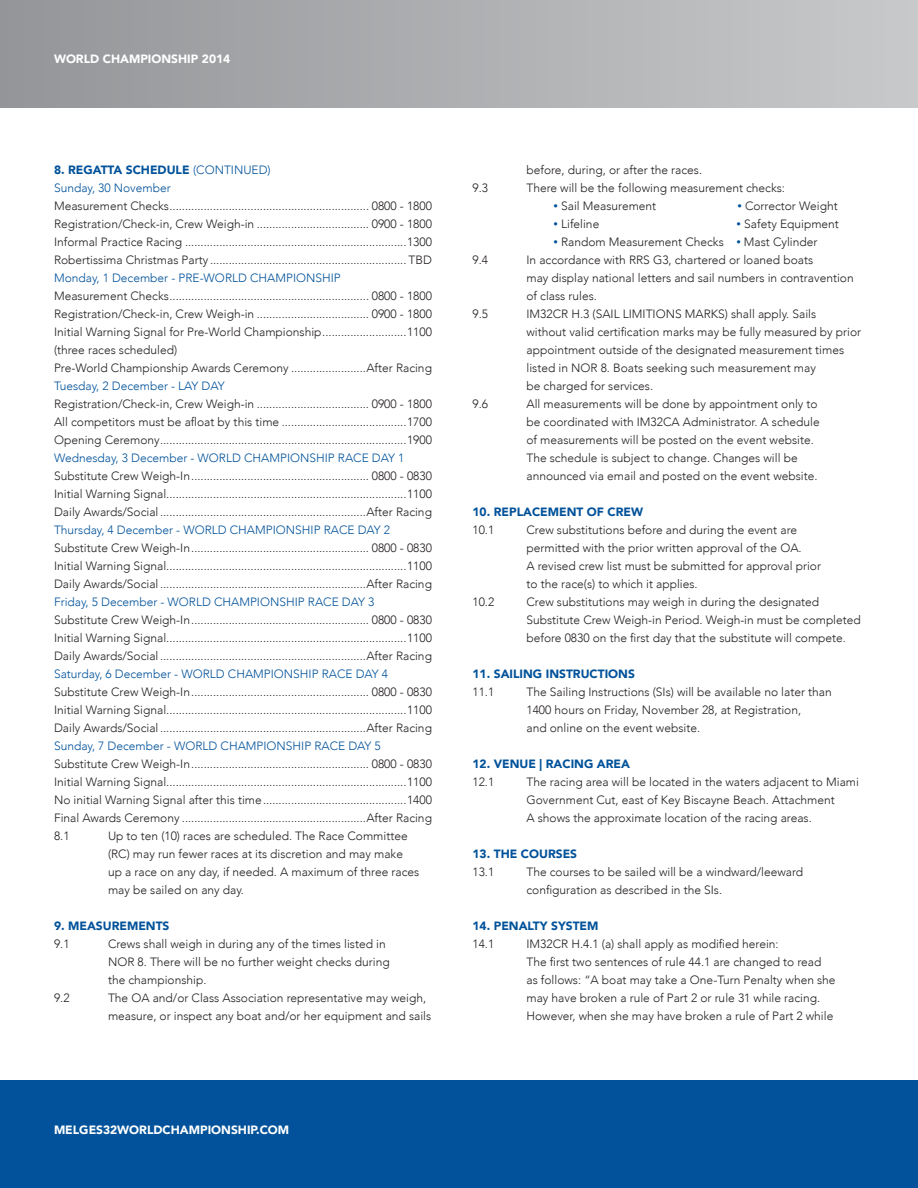
<style>
.page{position:relative;width:918px;height:1188px;background:#fff}
.page>*{position:absolute;margin:0;border:0;box-sizing:border-box;transform-origin:0 0}
.t1{font:300 12px/18px "Avenir";color:#231f20}
.t2{font:300 12px/18px "Avenir";color:#01529a}
.t3{font:900 12px "Avenir";color:#01529a}
.t4{font:900 12px "Avenir";color:#fff}
.s1{font-weight:900}
.s2{font-size:9px;color:#01529a}
</style>
<div class="page">
<div style="left:0;top:0;width:918px;height:108px;background:linear-gradient(to right,#939598,#c8c9cb)"></div>
<div style="left:0;top:1080px;width:918px;height:108px;background:#01529a"></div>
<p class="t4" style="left:54px;top:49px;width:178px">WORLD CHAMPIONSHIP 2014</p>
<p class="t2" style="left:54px;top:161px;width:218px"><span class="s1">8. REGATTA SCHEDULE</span> (CONTINUED)<br>Sunday, 30 November</p>
<p class="t1" style="left:54px;top:197px;width:379px;text-align:justify">Measurement Checks................................................................ 0800 - 1800<br>Registration/Check-in, Crew Weigh-in .................................... 0900 - 1800<br>Informal Practice Racing .......................................................................1300<br>Robertissima Christmas Party ............................................................... TBD</p>
<p class="t2" style="left:54px;top:269px;width:288px">Monday, 1 December - PRE-WORLD CHAMPIONSHIP</p>
<p class="t1" style="left:54px;top:287px;width:379px">Measurement Checks................................................................ 0800 - 1800<br>Registration/Check-in, Crew Weigh-in .................................... 0900 - 1800<br>Initial Warning Signal for Pre-World Championship...........................1100 (three races scheduled)<br>Pre-World Championship Awards Ceremony ........................After Racing</p>
<p class="t2" style="left:54px;top:377px;width:172px">Tuesday, 2 December - LAY DAY</p>
<p class="t1" style="left:54px;top:395px;width:379px;text-align:justify">Registration/Check-in, Crew Weigh-in .................................... 0900 - 1800<br>All competitors must be afloat by this time ........................................1700<br>Opening Ceremony...............................................................................1900</p>
<p class="t2" style="left:54px;top:449px;width:352px">Wednesday, 3 December - WORLD CHAMPIONSHIP RACE DAY 1</p>
<p class="t1" style="left:54px;top:467px;width:379px;text-align:justify">Substitute Crew Weigh-In......................................................... 0800 - 0830<br>Initial Warning Signal.............................................................................1100<br>Daily Awards/Social ..................................................................After Racing</p>
<p class="t2" style="left:54px;top:521px;width:338px">Thursday, 4 December - WORLD CHAMPIONSHIP RACE DAY 2</p>
<p class="t1" style="left:54px;top:539px;width:379px;text-align:justify">Substitute Crew Weigh-In......................................................... 0800 - 0830<br>Initial Warning Signal.............................................................................1100<br>Daily Awards/Social ..................................................................After Racing</p>
<p class="t2" style="left:54px;top:593px;width:322px">Friday, 5 December - WORLD CHAMPIONSHIP RACE DAY 3</p>
<p class="t1" style="left:54px;top:611px;width:379px;text-align:justify">Substitute Crew Weigh-In......................................................... 0800 - 0830<br>Initial Warning Signal.............................................................................1100<br>Daily Awards/Social ..................................................................After Racing</p>
<p class="t2" style="left:54px;top:665px;width:336px">Saturday, 6 December - WORLD CHAMPIONSHIP RACE DAY 4</p>
<p class="t1" style="left:54px;top:683px;width:379px;text-align:justify">Substitute Crew Weigh-In......................................................... 0800 - 0830<br>Initial Warning Signal.............................................................................1100<br>Daily Awards/Social ..................................................................After Racing</p>
<p class="t2" style="left:54px;top:737px;width:328px">Sunday, 7 December - WORLD CHAMPIONSHIP RACE DAY 5</p>
<p class="t1" style="left:54px;top:755px;width:379px;text-align:justify">Substitute Crew Weigh-In......................................................... 0800 - 0830<br>Initial Warning Signal.............................................................................1100<br>No initial Warning Signal after this time..............................................1400<br>Final Awards Ceremony ...........................................................After Racing 8.1</p>
<p class="t1" style="left:108px;top:827px;width:313px">Up to ten (10) races are scheduled. The Race Committee (RC) may run fewer races at its discretion and may make up a race on any day, if needed. A maximum of three races may be sailed on any day.</p>
<p class="t3" style="left:54px;top:916px;width:117px">9. MEASUREMENTS</p>
<p class="t1" style="left:54px;top:935px;width:17px">9.1</p>
<p class="t1" style="left:108px;top:935px;width:283px">Crews shall weigh in during any of the times listed in<br>NOR 8. There will be no further weight checks during the championship.</p>
<p class="t1" style="left:54px;top:989px;width:17px">9.2</p>
<p class="t1" style="left:108px;top:989px;width:325px">The OA and/or Class Association representative may weigh, measure, or inspect any boat and/or her equipment and sails</p>
<p class="t4" style="left:54px;top:1120px;width:237px">MELGES32WORLDCHAMPIONSHIP.COM</p>
<p class="t1" style="left:526px;top:161px;width:177px">before, during, or after the races.</p>
<p class="t1" style="left:472px;top:179px;width:17px">9.3</p>
<p class="t1" style="left:526px;top:179px;width:260px">There will be the following measurement checks:</p>
<p class="t1" style="left:554px;top:197px;width:104px"><span class="s2">•</span> Sail Measurement</p>
<p class="t1" style="left:737px;top:197px;width:102px"><span class="s2">•</span> Corrector Weight</p>
<p class="t1" style="left:554px;top:215px;width:47px"><span class="s2">•</span> Lifeline</p>
<p class="t1" style="left:737px;top:215px;width:104px"><span class="s2">•</span> Safety Equipment</p>
<p class="t1" style="left:554px;top:233px;width:266px"><span class="s2">•</span> Random Measurement Checks <span class="s2">•</span> Mast Cylinder</p>
<p class="t1" style="left:472px;top:251px;width:17px">9.4</p>
<p class="t1" style="left:526px;top:251px;width:329px">In accordance with RRS G3, chartered or loaned boats<br>may display national letters and sail numbers in contravention of class rules.</p>
<p class="t1" style="left:472px;top:305px;width:17px">9.5</p>
<p class="t1" style="left:526px;top:305px;width:336px">IM32CR H.3 (SAIL LIMITIONS MARKS) shall apply. Sails<br>without valid certification marks may be fully measured by prior appointment outside of the designated measurement times listed in NOR 8. Boats seeking such measurement may<br>be charged for services.</p>
<p class="t1" style="left:472px;top:395px;width:17px">9.6</p>
<p class="t1" style="left:526px;top:395px;width:295px">All measurements will be done by appointment only to be coordinated with IM32CA Administrator. A schedule of measurements will be posted on the event website.<br>The schedule is subject to change. Changes will be announced via email and posted on the event website.</p>
<p class="t3" style="left:472px;top:502px;width:172px">10. REPLACEMENT OF CREW</p>
<p class="t1" style="left:472px;top:521px;width:23px">10.1</p>
<p class="t1" style="left:526px;top:521px;width:296px">Crew substitutions before and during the event are permitted with the prior written approval of the OA.<br>A revised crew list must be submitted for approval prior to the race(s) to which it applies.</p>
<p class="t1" style="left:472px;top:593px;width:23px">10.2</p>
<p class="t1" style="left:526px;top:593px;width:336px">Crew substitutions may weigh in during the designated<br>Substitute Crew Weigh-in Period. Weigh-in must be completed before 0830 on the first day that the substitute will compete.</p>
<p class="t3" style="left:472px;top:664px;width:164px">11. SAILING INSTRUCTIONS</p>
<p class="t1" style="left:472px;top:683px;width:23px">11.1</p>
<p class="t1" style="left:526px;top:683px;width:307px">The Sailing Instructions (SIs) will be available no later than<br>1400 hours on Friday, November 28, at Registration,<br>and online on the event website.</p>
<p class="t3" style="left:472px;top:754px;width:159px">12. VENUE | RACING AREA</p>
<p class="t1" style="left:472px;top:773px;width:23px">12.1</p>
<p class="t1" style="left:526px;top:773px;width:334px">The racing area will be located in the waters adjacent to Miami<br>Government Cut, east of Key Biscayne Beach. Attachment<br>A shows the approximate location of the racing areas.</p>
<p class="t3" style="left:472px;top:844px;width:106px">13. THE COURSES</p>
<p class="t1" style="left:472px;top:863px;width:23px">13.1</p>
<p class="t1" style="left:526px;top:863px;width:278px">The courses to be sailed will be a windward/leeward configuration as described in the SIs.</p>
<p class="t3" style="left:472px;top:916px;width:127px">14. PENALTY SYSTEM</p>
<p class="t1" style="left:472px;top:935px;width:23px">14.1</p>
<p class="t1" style="left:526px;top:935px;width:311px">IM32CR H.4.1 (a) shall apply as modified herein:<br>The first two sentences of rule 44.1 are changed to read as follows: “A boat may take a One-Turn Penalty when she may have broken a rule of Part 2 or rule 31 while racing.<br>However, when she may have broken a rule of Part 2 while</p>
</div>
